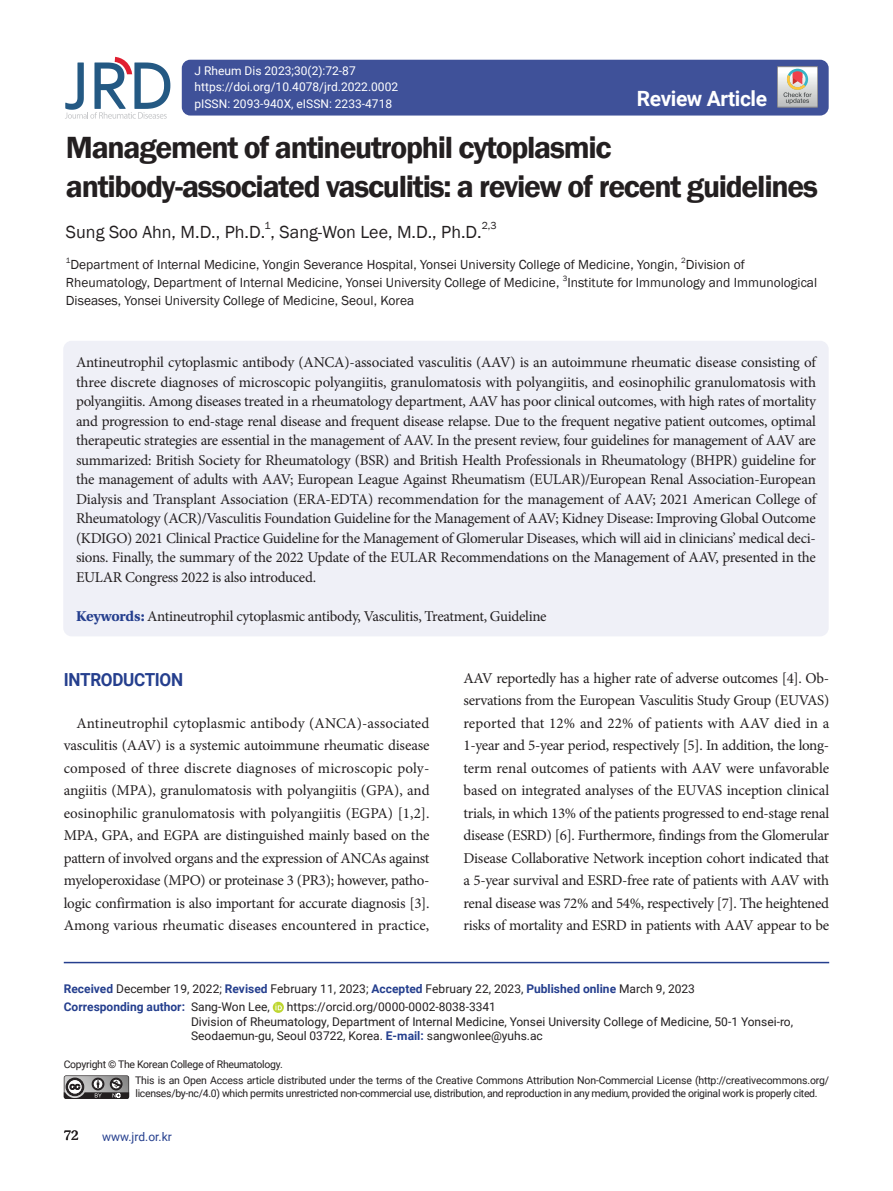
<style>
.page{position:relative;width:893px;height:1191px;background:#fff}
.page>*{position:absolute;margin:0;border:0;box-sizing:border-box;transform-origin:0 0}
.t1{font:600 31.5px/39px "Franklin Gothic";letter-spacing:-.04em;color:#231f20}
.t2{font:700 21px "Roboto";letter-spacing:-.02em;color:#fff}
.t3{font:18px "Franklin Gothic";color:#231f20}
.t4{font:700 18px "Roboto";letter-spacing:-.02em;color:#253f8e;scale:.95 1}
.t5{font:15px/22.5px "Minion Pro";letter-spacing:-.02em;color:#231f20;text-align:justify}
.t6{font:15px "Utopia Std Capt";color:#231f20}
.t7{font:13.5px "Franklin Gothic";color:#231f20}
.t8{font:12px/14.4px "Roboto";color:#231f20}
.t9{font:12px/16.5px "Roboto";color:#fff}
.t10{font:12px "Roboto";color:#253f8e}
.t11{font:10.5px/16.8px "Roboto";letter-spacing:-.03em;color:#231f20}
.t12{font:10.5px "Franklin Gothic";color:#231f20}
.t13{font:7.8px "Franklin Gothic";color:#231f20}
.s1{font-family:"Utopia Std";font-weight:700;color:#253f8e}
.s2{font-weight:700;color:#253f8e}
</style>
<div class="page">
<hr style="left:64px;top:961px;width:765px;height:2px;background:#253f8e">
<svg style="left:273px;top:1001px;width:11px;height:12px"></svg>
<svg style="left:275px;top:1003px;width:7px;height:7px"></svg>
<svg style="left:64px;top:1075px;width:65px;height:24px;background:#797878"></svg>
<svg style="left:65px;top:57px;width:105px;height:62px"></svg>
<div style="left:182px;top:60px;width:647px;height:56px;background:#3f5199;border-radius:9px"></div>
<div style="left:777px;top:66px;width:41px;height:41px;border:1px solid #888688"></div>
<svg style="left:777px;top:67px;width:41px;height:40px;background:#c9c4bf"></svg>
<div style="left:63px;top:341px;width:766px;height:295px;background:#eff0f7;border-radius:9px"></div>
<p class="t9" style="left:195px;top:62px;width:205px">J Rheum Dis 2023;30(2):72-87 https://doi.org/10.4078/jrd.2022.0002 pISSN: 2093-940X, eISSN: 2233-4718</p>
<h2 class="t2" style="left:637px;top:84px;width:132px">Review Article</h2>
<h1 class="t1" style="left:66px;top:128px;width:753px">Management of antineutrophil cytoplasmic antibody-associated vasculitis: a review of recent guidelines</h1>
<p class="t3" style="left:66px;top:220px;width:417px">Sung Soo Ahn, M.D., Ph.D. , Sang-Won Lee, M.D., Ph.D.</p>
<p class="t12" style="left:265px;top:219px;width:8px">1</p>
<p class="t12" style="left:482px;top:219px;width:16px">2,3</p>
<p class="t13" style="left:66px;top:256px;width:6px">1</p>
<p class="t7" style="left:71px;top:256px;width:609px">Department of Internal Medicine, Yongin Severance Hospital, Yonsei University College of Medicine, Yongin,</p>
<p class="t13" style="left:681px;top:256px;width:6px">2</p>
<p class="t7" style="left:686px;top:256px;width:61px">Division of</p>
<p class="t7" style="left:66px;top:274px;width:495px">Rheumatology, Department of Internal Medicine, Yonsei University College of Medicine,</p>
<p class="t13" style="left:563px;top:274px;width:6px">3</p>
<p class="t7" style="left:567px;top:274px;width:251px">Institute for Immunology and Immunological</p>
<p class="t7" style="left:66px;top:292px;width:350px">Diseases, Yonsei University College of Medicine, Seoul, Korea</p>
<p class="t5" style="left:76px;top:353px;width:742px;line-height:19.5px">Antineutrophil cytoplasmic antibody (ANCA)-associated vasculitis (AAV) is an autoimmune rheumatic disease consisting of three discrete diagnoses of microscopic polyangiitis, granulomatosis with polyangiitis, and eosinophilic granulomatosis with polyangiitis. Among diseases treated in a rheumatology department, AAV has poor clinical outcomes, with high rates of mortality and progression to end-stage renal disease and frequent disease relapse. Due to the frequent negative patient outcomes, optimal therapeutic strategies are essential in the management of AAV. In the present review, four guidelines for management of AAV are summarized: British Society for Rheumatology (BSR) and British Health Professionals in Rheumatology (BHPR) guideline for the management of adults with AAV; European League Against Rheumatism (EULAR)/European Renal Association-European Dialysis and Transplant Association (ERA-EDTA) recommendation for the management of AAV; 2021 American College of Rheumatology (ACR)/Vasculitis Foundation Guideline for the Management of AAV; Kidney Disease: Improving Global Outcome (KDIGO) 2021 Clinical Practice Guideline for the Management of Glomerular Diseases, which will aid in clinicians’ medical deci&shy;sions. Finally, the summary of the 2022 Update of the EULAR Recommendations on the Management of AAV, presented in the EULAR Congress 2022 is also introduced.</p>
<p class="t5" style="left:76px;top:605px;width:472px"><span class="s1">Keywords:</span> Antineutrophil cytoplasmic antibody, Vasculitis, Treatment, Guideline</p>
<p class="t4" style="left:64px;top:667px;width:127px">INTRODUCTION</p>
<p class="t5" style="left:64px;top:712px;width:367px;text-indent:13px">Antineutrophil cytoplasmic antibody (ANCA)-associated vasculitis (AAV) is a systemic autoimmune rheumatic disease composed of three discrete diagnoses of microscopic poly&shy;angiitis (MPA), granulomatosis with polyangiitis (GPA), and eosinophilic granulomatosis with polyangiitis (EGPA) [1,2].<br>MPA, GPA, and EGPA are distinguished mainly based on the pattern of involved organs and the expression of ANCAs against myeloperoxidase (MPO) or proteinase 3 (PR3); however, patho&shy;logic confirmation is also important for accurate diagnosis [3].<br>Among various rheumatic diseases encountered in practice,</p>
<p class="t5" style="left:463px;top:667px;width:367px">AAV reportedly has a higher rate of adverse outcomes [4]. Ob&shy;servations from the European Vasculitis Study Group (EUVAS) reported that 12% and 22% of patients with AAV died in a 1-year and 5-year period, respectively [5]. In addition, the long&shy;term renal outcomes of patients with AAV were unfavorable based on integrated analyses of the EUVAS inception clinical trials, in which 13% of the patients progressed to end-stage renal disease (ESRD) [6]. Furthermore, findings from the Glomerular Disease Collaborative Network inception cohort indicated that a 5-year survival and ESRD-free rate of patients with AAV with renal disease was 72% and 54%, respectively [7]. The heightened risks of mortality and ESRD in patients with AAV appear to be</p>
<p class="t8" style="left:64px;top:978px;width:633px;line-height:18.6px"><span class="s2">Received</span> December 19, 2022; <span class="s2">Revised</span> February 11, 2023; <span class="s2">Accepted</span> February 22, 2023, <span class="s2">Published online</span> March 9, 2023<br><span class="s2">Corresponding author:</span> Sang-Won Lee,</p>
<p class="t8" style="left:191px;top:999px;width:604px;text-indent:96px">https://orcid.org/0000-0002-8038-3341<br>Division of Rheumatology, Department of Internal Medicine, Yonsei University College of Medicine, 50-1 Yonsei-ro,<br>Seodaemun-gu, Seoul 03722, Korea. <span class="s2">E-mail:</span> sangwonlee@yuhs.ac</p>
<p class="t11" style="left:135px;top:1055px;width:696px;text-indent:-71px">Copyright © The Korean College of Rheumatology.<br>This is an Open Access article distributed under the terms of the Creative Commons Attribution Non-Commercial License (http://creativecommons.org/</p>
<p class="t11" style="left:135px;top:1084px;width:684px">licenses/by-nc/4.0) which permits unrestricted non-commercial use, distribution, and reproduction in any medium, provided the original work is properly cited.</p>
<p class="t6" style="left:64px;top:1126px;width:17px">72</p>
<p class="t10" style="left:102px;top:1128px;width:71px">www.jrd.or.kr</p>
</div>
